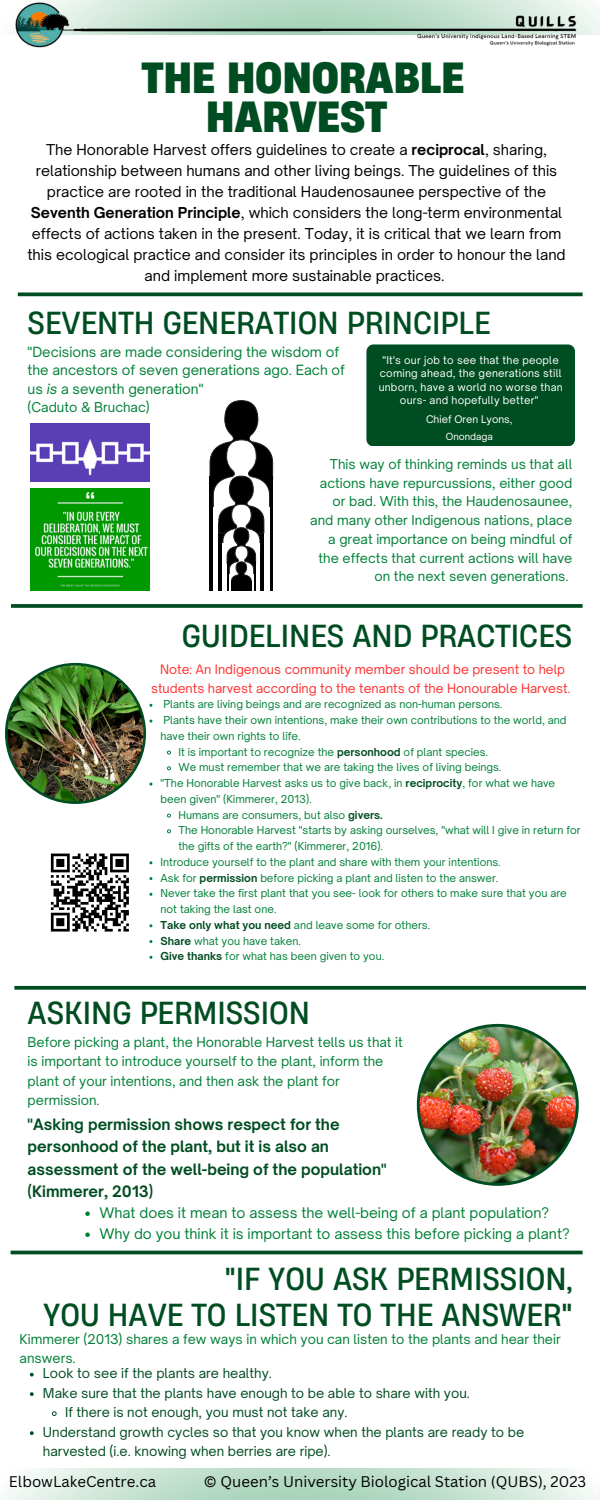
<style>
.page{position:relative;width:600px;height:1500px;background:#fff}
.page>*{position:absolute;margin:0;border:0;box-sizing:border-box;transform-origin:0 0}
.t1{font:700 41px/39px "Heading Now 66";color:#014d22;text-align:center}
.t2{font:30px/36px "Heading Now 64";color:#014d22;text-align:right}
.t3{font:700 15px/22.5px "Open Sauce One";color:#014d22}
.t4{font:15px "Canva Sans";color:#000}
.t5{font:14.4px/21px "Open Sauce One";color:#000;text-align:center}
.t6{font:14px/21px "Open Sauce One";color:#008037}
.t7{font:13.5px/18.8px "Open Sauce One";color:#008037}
.t8{font:13px/18.7px "Open Sauce One";color:#008037}
.t9{font:13px "Open Sauce One";color:#014d22}
.t10{font:12.5px/18.8px "Open Sauce One";color:#ff3131;text-align:center}
.t11{font:10.5px "Open Sauce One";color:#008037}
.t12{font:10.3px/13.3px "Open Sauce One";letter-spacing:.02em;color:#fff;text-align:center}
.t13{font:10.1px "Open Sauce One";color:#fff}
.t14{font:9.4px "Open Sauce One";color:#fff}
.s1{font-weight:700}
.s2{font-style:italic}
.s3{font-weight:700;color:#014d22}
</style>
<div class="page">
<svg style="left:4px;top:1469px;width:596px;height:31px;background:#cbe4d5"></svg>
<svg style="left:11px;top:604px;width:572px;height:4px;background:#10572f"></svg>
<hr style="left:11px;top:1251px;width:572px;height:3px;background:#014d22">
<svg style="left:14px;top:986px;width:572px;height:4px;background:#145a32"></svg>
<img style="left:417px;top:1024px;width:162px;height:162px">
<svg style="left:18px;top:292px;width:565px;height:4px;background:#1f623c"></svg>
<img style="left:31px;top:423px;width:118px;height:59px">
<img style="left:31px;top:489px;width:118px;height:101px">
<svg style="left:167px;top:750px;width:4px;height:5px"></svg>
<svg style="left:167px;top:766px;width:4px;height:5px"></svg>
<img style="left:5px;top:663px;width:147px;height:141px">
<svg style="left:167px;top:813px;width:4px;height:5px"></svg>
<svg style="left:167px;top:829px;width:4px;height:5px"></svg>
<div style="left:366px;top:344px;width:209px;height:102px;background:#014d22;border-radius:7px"></div>
<svg style="left:51px;top:854px;width:78px;height:78px"></svg>
<img style="left:14px;top:0;width:586px;height:48px">
<svg style="left:85px;top:1211px;width:5px;height:5px"></svg>
<svg style="left:85px;top:1232px;width:5px;height:5px"></svg>
<svg style="left:30px;top:1373px;width:4px;height:4px"></svg>
<svg style="left:30px;top:1392px;width:4px;height:4px"></svg>
<svg style="left:51px;top:1411px;width:6px;height:5px"></svg>
<svg style="left:30px;top:1431px;width:4px;height:4px"></svg>
<div style="left:227px;top:561px;width:29px;height:30px;background:#000"></div>
<svg style="left:229px;top:587px;width:25px;height:4px"></svg>
<svg style="left:210px;top:400px;width:63px;height:187px"></svg>
<div style="left:231px;top:581px;width:20px;height:10px;background:#000"></div>
<h1 class="t1" style="left:142px;top:57px;width:324px">THE HONORABLE<br>HARVEST</h1>
<p class="t5" style="left:27px;top:139px;width:540px">The Honorable Harvest offers guidelines to create a <span class="s1">reciprocal</span>, sharing, relationship between humans and other living beings. The guidelines of this practice are rooted in the traditional Haudenosaunee perspective of the <span class="s1">Seventh Generation Principle</span>, which considers the long-term environmental effects of actions taken in the present. Today, it is critical that we learn from this ecological practice and consider its principles in order to honour the land and implement more sustainable practices.</p>
<h2 class="t2" style="left:28px;top:304px;width:464px">SEVENTH GENERATION PRINCIPLE</h2>
<p class="t12" style="left:379px;top:353px;width:186px">"It's our job to see that the people coming ahead, the generations still unborn, have a world no worse than ours- and hopefully better"</p>
<p class="t13" style="left:426px;top:413px;width:88px">Chief Oren Lyons,</p>
<p class="t14" style="left:446px;top:430px;width:49px">Onondaga</p>
<p class="t7" style="left:28px;top:342px;width:319px">"Decisions are made considering the wisdom of the ancestors of seven generations ago. Each of us <span class="s2">is</span> a seventh generation"</p>
<p class="t8" style="left:28px;top:398px;width:124px">(Caduto &amp; Bruchac)</p>
<p class="t8" style="left:310px;top:454px;width:263px;text-align:right">This way of thinking reminds us that all actions have repurcussions, either good or bad. With this, the Haudenosaunee, and many other Indigenous nations, place a great importance on being mindful of the effects that current actions will have on the next seven generations.</p>
<h2 class="t2" style="left:182px;top:617px;width:392px">GUIDELINES AND PRACTICES</h2>
<p class="t10" style="left:151px;top:659px;width:421px">Note: An Indigenous community member should be present to help students harvest according to the tenants of the Honourable Harvest.</p>
<p class="t11" style="left:163px;top:698px;width:340px">Plants are living beings and are recognized as non-human persons.</p>
<p class="t11" style="left:163px;top:713px;width:405px">Plants have their own intentions, make their own contributions to the world, and</p>
<p class="t11" style="left:161px;top:729px;width:142px">have their own rights to life.</p>
<p class="t11" style="left:178px;top:745px;width:311px">It is important to recognize the <span class="s3">personhood</span> of plant species.</p>
<p class="t11" style="left:178px;top:761px;width:325px">We must remember that we are taking the lives of living beings.</p>
<p class="t11" style="left:161px;top:776px;width:396px">"The Honorable Harvest asks us to give back, in <span class="s3">reciprocity</span>, for what we have</p>
<p class="t11" style="left:161px;top:792px;width:153px">been given" (Kimmerer, 2013).</p>
<p class="t11" style="left:178px;top:808px;width:206px">Humans are consumers, but also <span class="s3">givers.</span></p>
<p class="t11" style="left:178px;top:824px;width:404px">The Honorable Harvest "starts by asking ourselves, "what will I give in return for</p>
<p class="t11" style="left:178px;top:839px;width:206px">the gifts of the earth?" (Kimmerer, 2016).</p>
<p class="t11" style="left:161px;top:855px;width:342px">Introduce yourself to the plant and share with them your intentions.</p>
<p class="t11" style="left:161px;top:871px;width:339px">Ask for <span class="s3">permission</span> before picking a plant and listen to the answer.</p>
<p class="t11" style="left:161px;top:887px;width:408px">Never take the first plant that you see- look for others to make sure that you are</p>
<p class="t11" style="left:161px;top:902px;width:117px">not taking the last one.</p>
<p class="t11" style="left:161px;top:918px;width:271px"><span class="s3">Take only what you need</span> and leave some for others.</p>
<p class="t11" style="left:161px;top:934px;width:142px"><span class="s3">Share</span> what you have taken.</p>
<p class="t11" style="left:161px;top:950px;width:225px"><span class="s3">Give thanks</span> for what has been given to you.</p>
<h2 class="t2" style="left:28px;top:994px;width:284px">ASKING PERMISSION</h2>
<p class="t8" style="left:28px;top:1032px;width:377px;line-height:19.5px">Before picking a plant, the Honorable Harvest tells us that it is important to introduce yourself to the plant, inform the plant of your intentions, and then ask the plant for permission.</p>
<h3 class="t3" style="left:28px;top:1112px;width:361px">"Asking permission shows respect for the personhood of the plant, but it is also an assessment of the well-being of the population" (Kimmerer, 2013)</h3>
<h3 class="t6" style="left:99px;top:1202px;width:472px">What does it mean to assess the well-being of a plant population?<br>Why do you think it is important to assess this before picking a plant?</h3>
<h2 class="t2" style="left:43px;top:1260px;width:531px">"IF YOU ASK PERMISSION,<br>YOU HAVE TO LISTEN TO THE ANSWER"</h2>
<p class="t8" style="left:20px;top:1329px;width:543px;line-height:19.5px">Kimmerer (2013) shares a few ways in which you can listen to the plants and hear their answers.</p>
<p class="t9" style="left:43px;top:1365px;width:230px">Look to see if the plants are healthy.</p>
<p class="t9" style="left:43px;top:1384px;width:428px">Make sure that the plants have enough to be able to share with you.</p>
<p class="t9" style="left:65px;top:1404px;width:284px">If there is not enough, you must not take any.</p>
<p class="t9" style="left:43px;top:1423px;width:483px">Understand growth cycles so that you know when the plants are ready to be</p>
<p class="t9" style="left:43px;top:1443px;width:289px">harvested (i.e. knowing when berries are ripe).</p>
<h3 class="t4" style="left:9px;top:1473px;width:149px">ElbowLakeCentre.ca</h3>
<h3 class="t4" style="left:204px;top:1473px;width:384px">© Queen’s University Biological Station (QUBS), 2023</h3>
</div>
